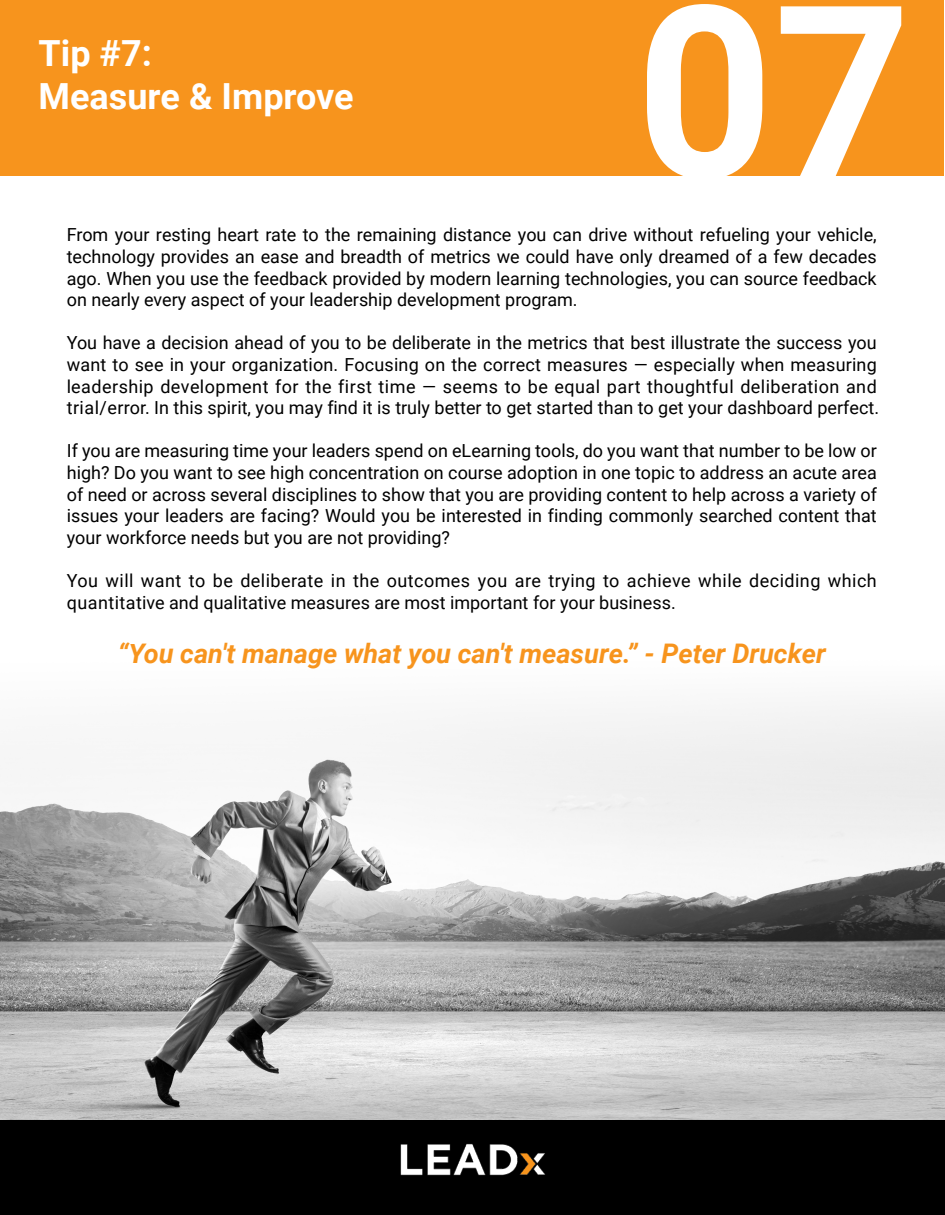
<style>
.page{position:relative;width:945px;height:1215px;background:#fff}
.page>*{position:absolute;margin:0;border:0;box-sizing:border-box;transform-origin:0 0}
.t1{font:700 240px "Roboto";color:#fff}
.t2{font:700 36px/43.2px "Roboto";color:#fff}
.t3{font:italic 700 27px "Roboto";color:#f7941d}
.t4{font:18px/21.6px "Roboto";color:#000;text-align:justify}
.t5{font:18px/21.6px "Roboto";letter-spacing:.025em;color:#000}
</style>
<div class="page">
<img style="left:0;top:706px;width:945px;height:414px">
<div style="left:0;top:1120px;width:945px;height:95px;background:#000"></div>
<img style="left:400px;top:1143px;width:145px;height:33px">
<div style="left:0;top:0;width:944px;height:176px;background:#f7941d"></div>
<h2 class="t2" style="left:39px;top:30px;width:317px">Tip #7:<br>Measure &amp; Improve</h2>
<h1 class="t1" style="left:636px;top:-76px;width:277px">07</h1>
<p class="t4" style="left:67px;top:223px;width:812px">From your resting heart rate to the remaining distance you can drive without refueling your vehicle, technology provides an ease and breadth of metrics we could have only dreamed of a few decades ago. When you use the feedback provided by modern learning technologies, you can source feedback on nearly every aspect of your leadership development program.</p>
<p class="t4" style="left:67px;top:331px;width:814px;text-align:left">You have a decision ahead of you to be deliberate in the metrics that best illustrate the success you want to see in your organization. Focusing on the correct measures — especially when measuring leadership development for the first time — seems to be equal part thoughtful deliberation and trial/error. In this spirit, you may find it is truly better to get started than to get your dashboard perfect.</p>
<p class="t4" style="left:67px;top:439px;width:812px">If you are measuring time your leaders spend on eLearning tools, do you want that number to be low or high? Do you want to see high concentration on course adoption in one topic to address an acute area of need or across several disciplines to show that you are providing content to help across a variety of issues your leaders are facing? Would you be interested in finding commonly searched content that your workforce needs but you are not providing?</p>
<p class="t5" style="left:67px;top:569px;width:812px">You will want to be deliberate in the outcomes you are trying to achieve while deciding which quantitative and qualitative measures are most important for your business.</p>
<h3 class="t3" style="left:118px;top:634px;width:710px">“You can't manage what you can't measure.” - Peter Drucker</h3>
</div>
